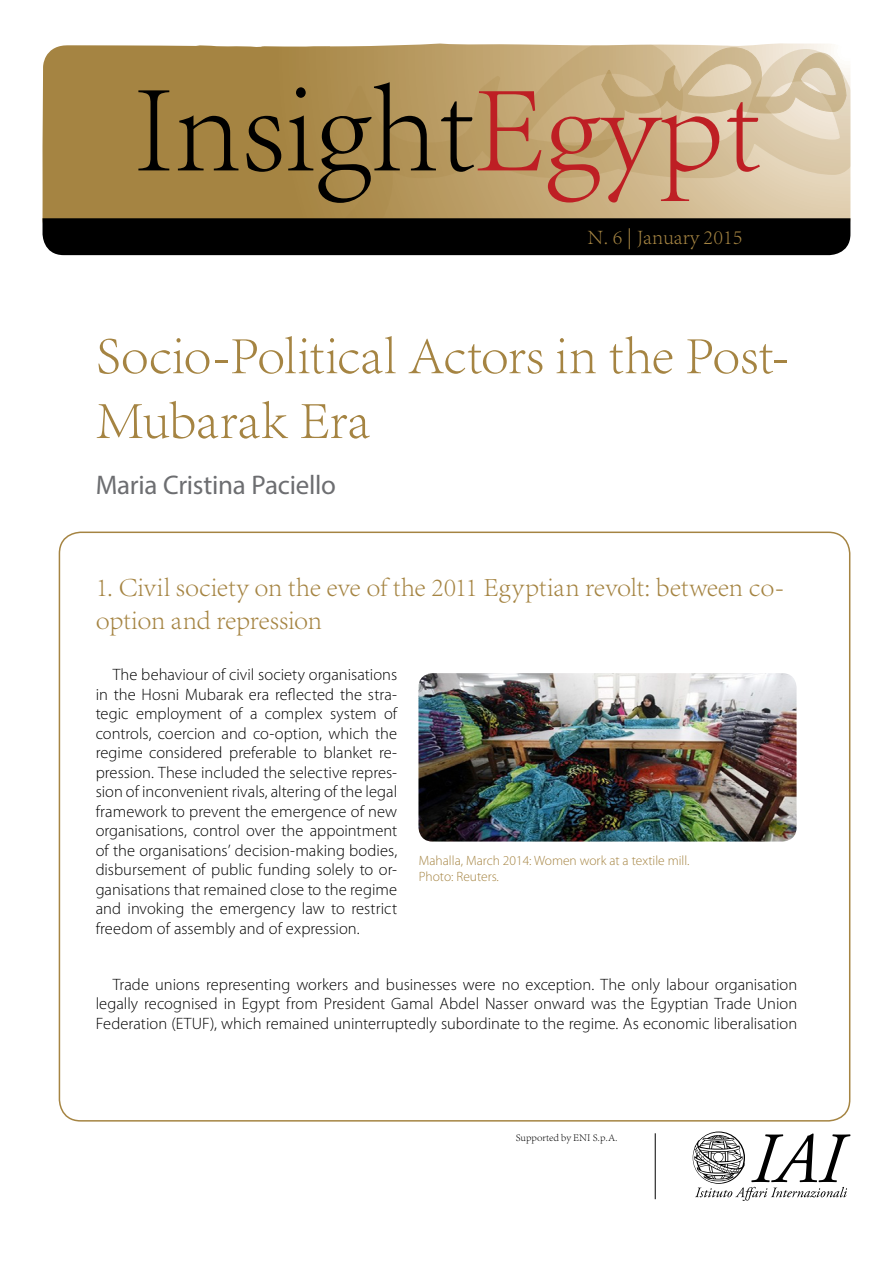
<style>
.page{position:relative;width:893px;height:1263px;background:#fff}
.page>*{position:absolute;margin:0;border:0;box-sizing:border-box;transform-origin:0 0}
.t1{font:300 54px/64.8px "Adobe Song Std";letter-spacing:-.005em;color:#a58442}
.t2{font:300 27px/32.4px "Adobe Song Std";letter-spacing:-.005em;color:#a58442}
.t3{font:27px "Myriad Pro";letter-spacing:-.01em;color:#6d6e71}
.t4{font:300 21px "Adobe Song Std";color:#a58442}
.t5{font:300 16.5px/19.5px "Myriad Pro";letter-spacing:.005em;color:#000;text-align:justify}
.t6{font:300 13.5px/16.2px "Myriad Pro";color:#a58442}
.t7{font:300 10.5px "Adobe Song Std";color:#000}
</style>
<div class="page">
<div style="left:42px;top:45px;width:208px;height:193px;background:#a58442"></div>
<svg style="left:250px;top:43px;width:600px;height:175px;background:#ccb58a"></svg>
<svg style="left:693px;top:1131px;width:158px;height:70px"></svg>
<svg style="left:138px;top:47px;width:709px;height:156px;background:#b59568"></svg>
<div style="left:43px;top:218px;width:807px;height:37px;background:#000"></div>
<hr style="left:655px;top:1133px;width:1px;height:66px;background:#000">
<img style="left:418px;top:673px;width:378px;height:168px">
<p class="t4" style="left:588px;top:225px;width:156px">N. 6 | January 2015</p>
<h1 class="t1" style="left:96px;top:323px;width:696px">Socio-Political Actors in the Post-<br>Mubarak Era</h1>
<h2 class="t3" style="left:96px;top:468px;width:242px">Maria Cristina Paciello</h2>
<h2 class="t2" style="left:96px;top:571px;width:690px">1. Civil society on the eve of the 2011 Egyptian revolt: between co&shy;option and repression</h2>
<p class="t5" style="left:96px;top:665px;width:303px;text-indent:17px">The behaviour of civil society organisations in the Hosni Mubarak era reflected the stra&shy;tegic employment of a complex system of controls, coercion and co-option, which the regime considered preferable to blanket re&shy;pression. These included the selective repres&shy;sion of inconvenient rivals, altering of the legal framework to prevent the emergence of new organisations, control over the appointment of the organisations’ decision-making bodies, disbursement of public funding solely to or&shy;ganisations that remained close to the regime and invoking the emergency law to restrict freedom of assembly and of expression.</p>
<p class="t6" style="left:419px;top:852px;width:272px">Mahalla, March 2014: Women work at a textile mill.<br>Photo: Reuters.</p>
<p class="t5" style="left:96px;top:974px;width:703px;text-indent:17px">Trade unions representing workers and businesses were no exception. The only labour organisation legally recognised in Egypt from President Gamal Abdel Nasser onward was the Egyptian Trade Union Federation (ETUF), which remained uninterruptedly subordinate to the regime. As economic liberalisation</p>
<p class="t7" style="left:516px;top:1131px;width:104px">Supported by ENI S.p.A.</p>
</div>
